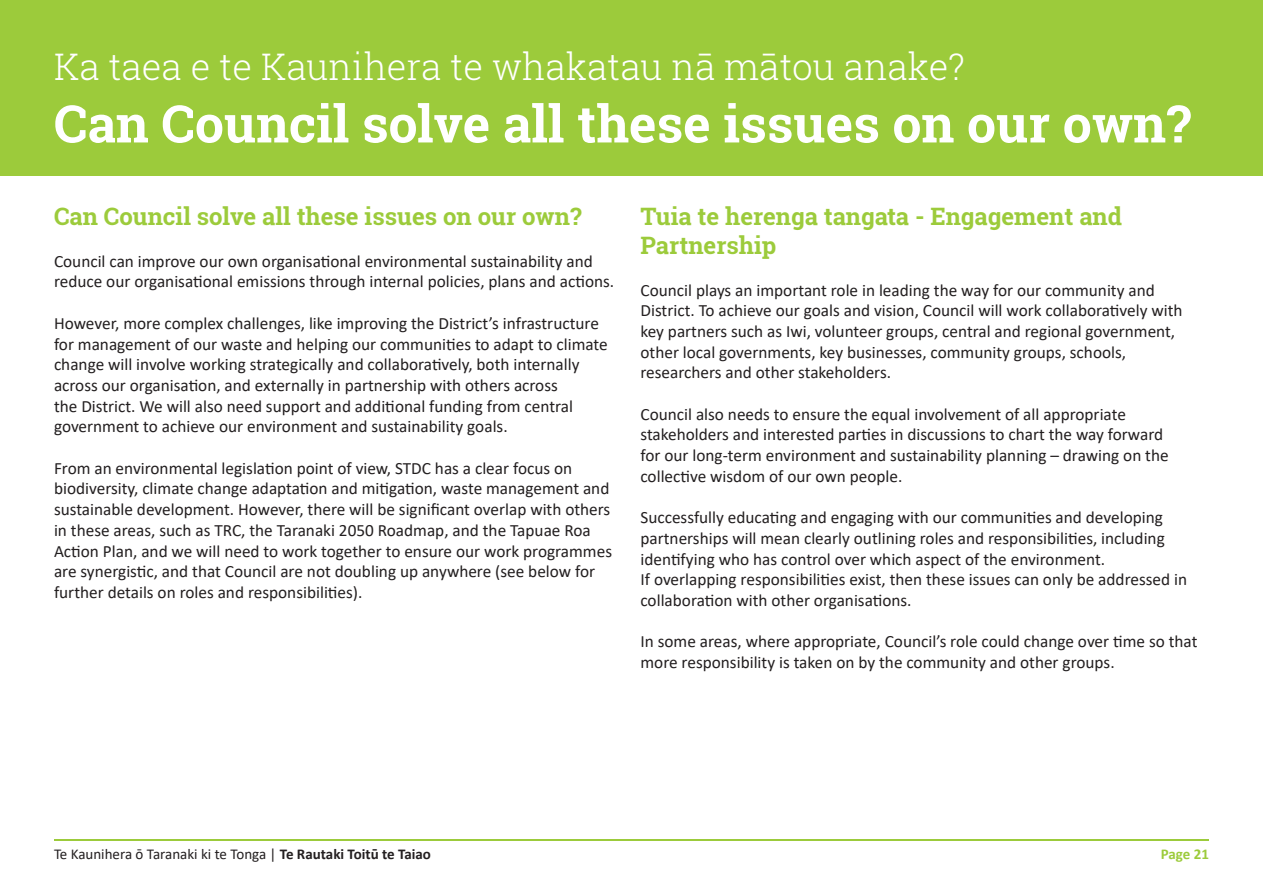
<style>
.page{position:relative;width:1263px;height:893px;background:#fff}
.page>*{position:absolute;margin:0;border:0;box-sizing:border-box;transform-origin:0 0}
.t1{font:700 51.75px "Roboto Slab";color:#fff}
.t2{font:300 36.6px "Roboto Slab";color:#fff}
.t3{font:700 24px/28.8px "Roboto Slab";color:#9ccb3b}
.t4{font:17.25px/20.7px "Calibri";color:#231f20}
.t5{font:15px "Calibri";color:#231f20}
.t6{font:700 15px "Calibri";letter-spacing:-.005em;color:#9ccb3b}
.s1{font-weight:700}
</style>
<div class="page">
<hr style="left:54px;top:839px;width:1155px;height:1px;background:#9ccb3b">
<div style="left:0;top:0;width:1263px;height:175px;background:#9ccb3b"></div>
<h2 class="t2" style="left:54px;top:42px;width:913px">Ka taea e te Kaunihera te whakatau nā mātou anake?</h2>
<h1 class="t1" style="left:54px;top:88px;width:1138px">Can Council solve all these issues on our own?</h1>
<h3 class="t3" style="left:54px;top:202px;width:529px">Can Council solve all these issues on our own?</h3>
<p class="t4" style="left:54px;top:250px;width:562px">Council can improve our own organisational environmental sustainability and reduce our organisational emissions through internal policies, plans and actions.</p>
<p class="t4" style="left:54px;top:312px;width:555px">However, more complex challenges, like improving the District’s infrastructure for management of our waste and helping our communities to adapt to climate change will involve working strategically and collaboratively, both internally across our organisation, and externally in partnership with others across<br>the District. We will also need support and additional funding from central government to achieve our environment and sustainability goals.</p>
<p class="t4" style="left:54px;top:457px;width:559px">From an environmental legislation point of view, STDC has a clear focus on biodiversity, climate change adaptation and mitigation, waste management and sustainable development. However, there will be significant overlap with others in these areas, such as TRC, the Taranaki 2050 Roadmap, and the Tapuae Roa Action Plan, and we will need to work together to ensure our work programmes are synergistic, and that Council are not doubling up anywhere (see below for further details on roles and responsibilities).</p>
<h3 class="t3" style="left:640px;top:202px;width:483px">Tuia te herenga tangata - Engagement and<br>Partnership</h3>
<p class="t4" style="left:640px;top:279px;width:544px">Council plays an important role in leading the way for our community and District. To achieve our goals and vision, Council will work collaboratively with key partners such as Iwi, volunteer groups, central and regional government, other local governments, key businesses, community groups, schools, researchers and other stakeholders.</p>
<p class="t4" style="left:640px;top:403px;width:530px">Council also needs to ensure the equal involvement of all appropriate stakeholders and interested parties in discussions to chart the way forward for our long-term environment and sustainability planning – drawing on the collective wisdom of our own people.</p>
<p class="t4" style="left:640px;top:507px;width:548px">Successfully educating and engaging with our communities and developing partnerships will mean clearly outlining roles and responsibilities, including identifying who has control over which aspect of the environment.<br>If overlapping responsibilities exist, then these issues can only be addressed in collaboration with other organisations.</p>
<p class="t4" style="left:640px;top:631px;width:558px">In some areas, where appropriate, Council’s role could change over time so that more responsibility is taken on by the community and other groups.</p>
<p class="t5" style="left:54px;top:844px;width:378px">Te Kaunihera ō Taranaki ki te Tonga | <span class="s1">Te Rautaki Toitū te Taiao</span></p>
<p class="t6" style="left:1161px;top:844px;width:50px">Page 21</p>
</div>
